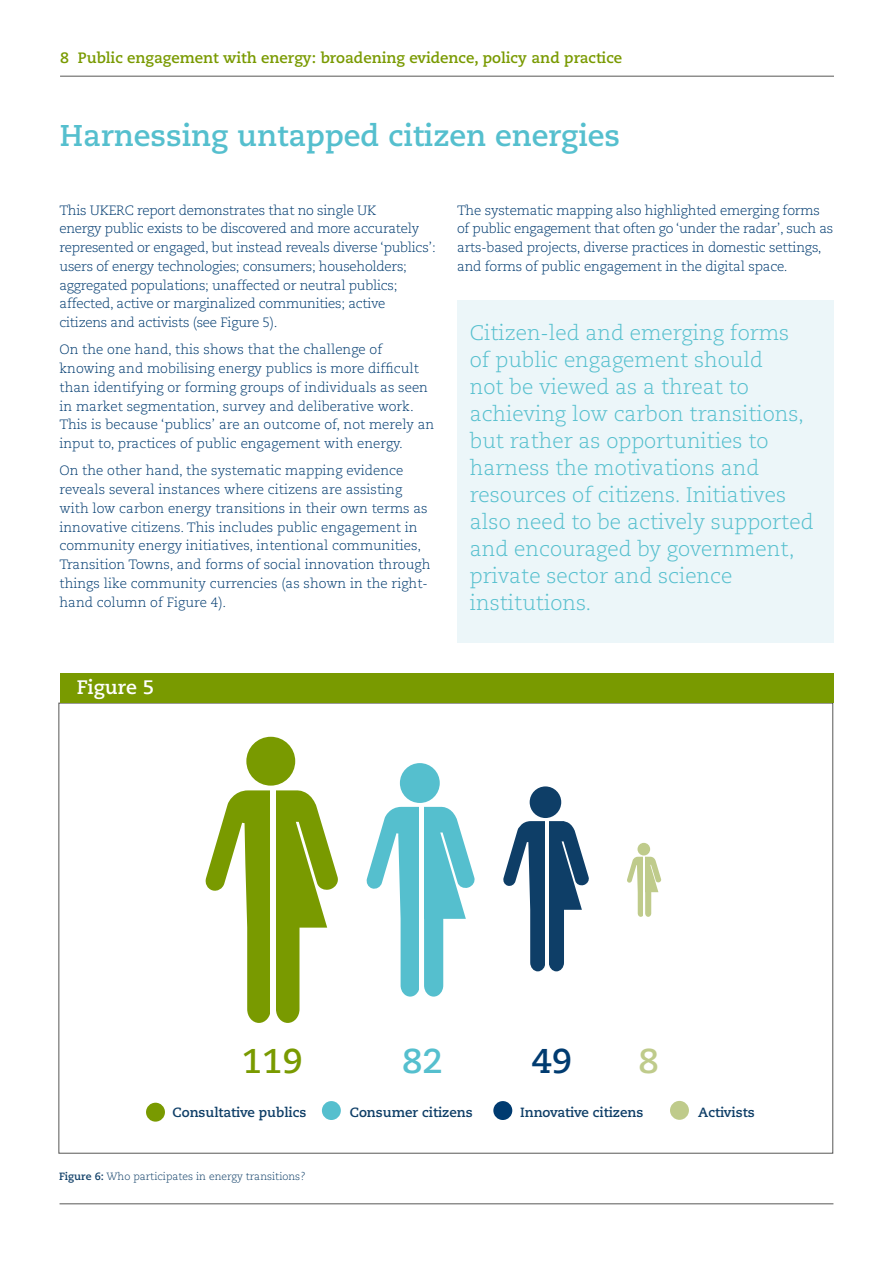
<style>
.page{position:relative;width:893px;height:1263px;background:#fff}
.page>*{position:absolute;margin:0;border:0;box-sizing:border-box;transform-origin:0 0}
.t1{font:700 34.35px "Caecilia LT Std";color:#799a00}
.t2{font:700 34.35px "Caecilia LT Std";color:#55bfce}
.t3{font:700 34.35px "Caecilia LT Std";color:#003b70}
.t4{font:700 34.35px "Caecilia LT Std";color:#bfcb8b}
.t5{font:700 30px "Caecilia LT Std";color:#55bfce}
.t6{font:300 21px/27px "Caecilia LT Std";color:#55bfce}
.t7{font:700 19.5px "Caecilia LT Std";color:#fff}
.t8{font:700 15px "Caecilia LT Std";color:#799a00}
.t9{font:300 13.5px/18.8px "Caecilia LT Std";letter-spacing:-.01em;color:#003b70}
.t10{font:700 13.35px "Caecilia LT Std";color:#0e3e67}
.t11{font:300 10.5px "Caecilia LT Std";color:#0e3e67}
.s1{font-weight:700}
</style>
<div class="page">
<hr style="left:60px;top:76px;width:774px;height:1px;background:#575756">
<hr style="left:60px;top:1203px;width:773px;height:1px;background:#575756">
<div style="left:60px;top:673px;width:774px;height:30px;background:#799a00"></div>
<svg style="left:205px;top:737px;width:133px;height:286px"></svg>
<div style="left:270px;top:788px;width:6px;height:231px;background:#fff"></div>
<svg style="left:366px;top:763px;width:109px;height:233px"></svg>
<div style="left:419px;top:805px;width:5px;height:188px;background:#fff"></div>
<svg style="left:503px;top:786px;width:86px;height:185px"></svg>
<hr style="left:545px;top:820px;width:4px;height:149px;background:#fff">
<svg style="left:627px;top:843px;width:34px;height:74px"></svg>
<hr style="left:644px;top:856px;width:1px;height:60px;background:#fff">
<div style="left:146px;top:1103px;width:19px;height:18px;background:#799a00;border-radius:50%"></div>
<div style="left:493px;top:1101px;width:19px;height:19px;background:#003b70;border-radius:50%"></div>
<div style="left:670px;top:1101px;width:19px;height:19px;background:#bfcb8b;border-radius:50%"></div>
<div style="left:322px;top:1101px;width:19px;height:19px;background:#55bfce;border-radius:50%"></div>
<div style="left:457px;top:301px;width:376px;height:342px;background:#ecf6f9"></div>
<p class="t8" style="left:60px;top:48px;width:564px">8 Public engagement with energy: broadening evidence, policy and practice</p>
<h2 class="t5" style="left:60px;top:118px;width:562px">Harnessing untapped citizen energies</h2>
<p class="t9" style="left:60px;top:201px;width:378px">This UKERC report demonstrates that no single UK<br>energy public exists to be discovered and more accurately represented or engaged, but instead reveals diverse ‘publics’: users of energy technologies; consumers; householders; aggregated populations; unaffected or neutral publics; affected, active or marginalized communities; active citizens and activists (see Figure 5).</p>
<p class="t9" style="left:60px;top:341px;width:376px">On the one hand, this shows that the challenge of knowing and mobilising energy publics is more difficult than identifying or forming groups of individuals as seen in market segmentation, survey and deliberative work.<br>This is because ‘publics’ are an outcome of, not merely an input to, practices of public engagement with energy.</p>
<p class="t9" style="left:60px;top:462px;width:372px">On the other hand, the systematic mapping evidence reveals several instances where citizens are assisting with low carbon energy transitions in their own terms as innovative citizens. This includes public engagement in community energy initiatives, intentional communities, Transition Towns, and forms of social innovation through things like community currencies (as shown in the right&shy;hand column of Figure 4).</p>
<p class="t9" style="left:457px;top:201px;width:378px">The systematic mapping also highlighted emerging forms of public engagement that often go ‘under the radar’, such as arts-based projects, diverse practices in domestic settings, and forms of public engagement in the digital space.</p>
<p class="t6" style="left:470px;top:320px;width:345px">Citizen-led and emerging forms of public engagement should<br>not be viewed as a threat to achieving low carbon transitions, but rather as opportunities to harness the motivations and resources of citizens. Initiatives also need to be actively supported and encouraged by government, private sector and science institutions.</p>
<h3 class="t7" style="left:77px;top:676px;width:79px">Figure 5</h3>
<h1 class="t1" style="left:242px;top:1040px;width:63px">119</h1>
<h1 class="t2" style="left:402px;top:1040px;width:42px">82</h1>
<h1 class="t3" style="left:531px;top:1040px;width:42px">49</h1>
<h1 class="t4" style="left:638px;top:1040px;width:22px">8</h1>
<p class="t10" style="left:173px;top:1104px;width:135px">Consultative publics</p>
<p class="t10" style="left:350px;top:1104px;width:124px">Consumer citizens</p>
<p class="t10" style="left:520px;top:1104px;width:125px">Innovative citizens</p>
<p class="t10" style="left:698px;top:1104px;width:58px">Activists</p>
<p class="t11" style="left:59px;top:1171px;width:248px"><span class="s1">Figure 6:</span> Who participates in energy transitions?</p>
</div>
